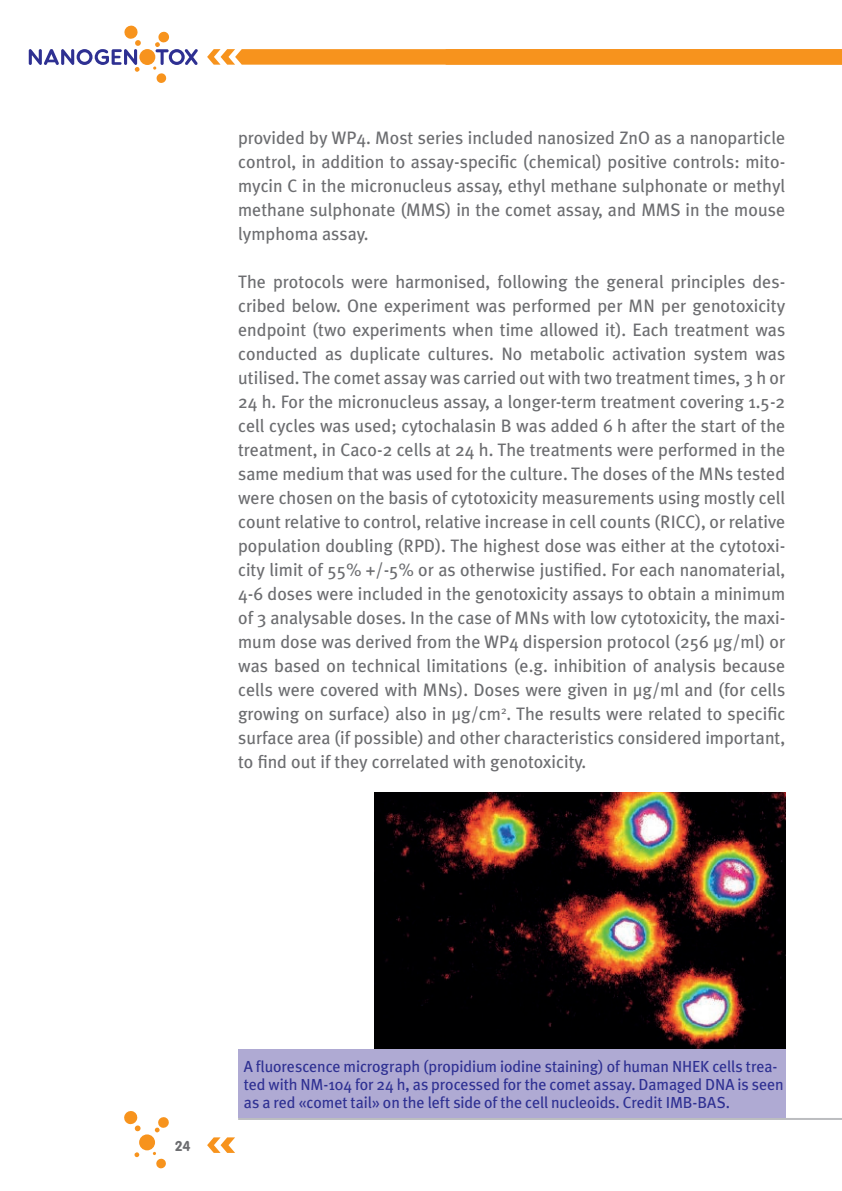
<style>
.page{position:relative;width:842px;height:1191px;background:#fff}
.page>*{position:absolute;margin:0;border:0;box-sizing:border-box;transform-origin:0 0}
.t1{font:18px/24px "Meta Plus";color:#6c6d70;text-align:justify}
.t2{font:16px/18px "Meta Plus";letter-spacing:-.005em;color:#2e3092}
.t3{font:700 14px "VAG Rounded";color:#6c6d70}
</style>
<div class="page">
<svg style="left:156px;top:73px;width:11px;height:10px"></svg>
<div style="left:139px;top:49px;width:16px;height:16px;background:#f7931d;border-radius:50%"></div>
<svg style="left:29px;top:25px;width:112px;height:47px"></svg>
<svg style="left:153px;top:31px;width:45px;height:39px"></svg>
<svg style="left:207px;top:49px;width:635px;height:16px;background:#f79726"></svg>
<svg style="left:207px;top:1137px;width:28px;height:15px"></svg>
<div style="left:156px;top:1158px;width:10px;height:10px;background:#f7931d;border-radius:4px"></div>
<svg style="left:134px;top:1152px;width:5px;height:5px"></svg>
<svg style="left:124px;top:1111px;width:17px;height:20px"></svg>
<svg style="left:155px;top:1117px;width:14px;height:15px"></svg>
<div style="left:139px;top:1134px;width:16px;height:16px;background:#f7931d;border-radius:50%"></div>
<hr style="left:238px;top:1118px;width:604px;height:2px;background:#bcbdc0">
<img style="left:374px;top:792px;width:411px;height:257px">
<div style="left:238px;top:1049px;width:547px;height:68px;background:#afaad3"></div>
<p class="t1" style="left:238px;top:126px;width:549px">provided by WP4. Most series included nanosized ZnO as a nanoparticle control, in addition to assay-specific (chemical) positive controls: mito&shy;mycin C in the micronucleus assay, ethyl methane sulphonate or methyl methane sulphonate (MMS) in the comet assay, and MMS in the mouse lymphoma assay.</p>
<p class="t1" style="left:238px;top:270px;width:549px">The protocols were harmonised, following the general principles des&shy;cribed below. One experiment was performed per MN per genotoxicity endpoint (two experiments when time allowed it). Each treatment was conducted as duplicate cultures. No metabolic activation system was utilised. The comet assay was carried out with two treatment times, 3 h or 24 h. For the micronucleus assay, a longer-term treatment covering 1.5-2 cell cycles was used; cytochalasin B was added 6 h after the start of the treatment, in Caco-2 cells at 24 h. The treatments were performed in the same medium that was used for the culture. The doses of the MNs tested were chosen on the basis of cytotoxicity measurements using mostly cell count relative to control, relative increase in cell counts (RICC), or relative population doubling (RPD). The highest dose was either at the cytotoxi&shy;city limit of 55% +/-5% or as otherwise justified. For each nanomaterial, 4-6 doses were included in the genotoxicity assays to obtain a minimum of 3 analysable doses. In the case of MNs with low cytotoxicity, the maxi&shy;mum dose was derived from the WP4 dispersion protocol (256 µg/ml) or was based on technical limitations (e.g. inhibition of analysis because cells were covered with MNs). Doses were given in µg/ml and (for cells growing on surface) also in µg/cm<sup>2</sup>. The results were related to specific surface area (if possible) and other characteristics considered important, to find out if they correlated with genotoxicity.</p>
<p class="t3" style="left:175px;top:1137px;width:17px">24</p>
<p class="t2" style="left:244px;top:1057px;width:541px">A fluorescence micrograph (propidium iodine staining) of human NHEK cells trea&shy;ted with NM-104 for 24 h, as processed for the comet assay. Damaged DNA is seen as a red «comet tail» on the left side of the cell nucleoids. Credit IMB-BAS.</p>
</div>
